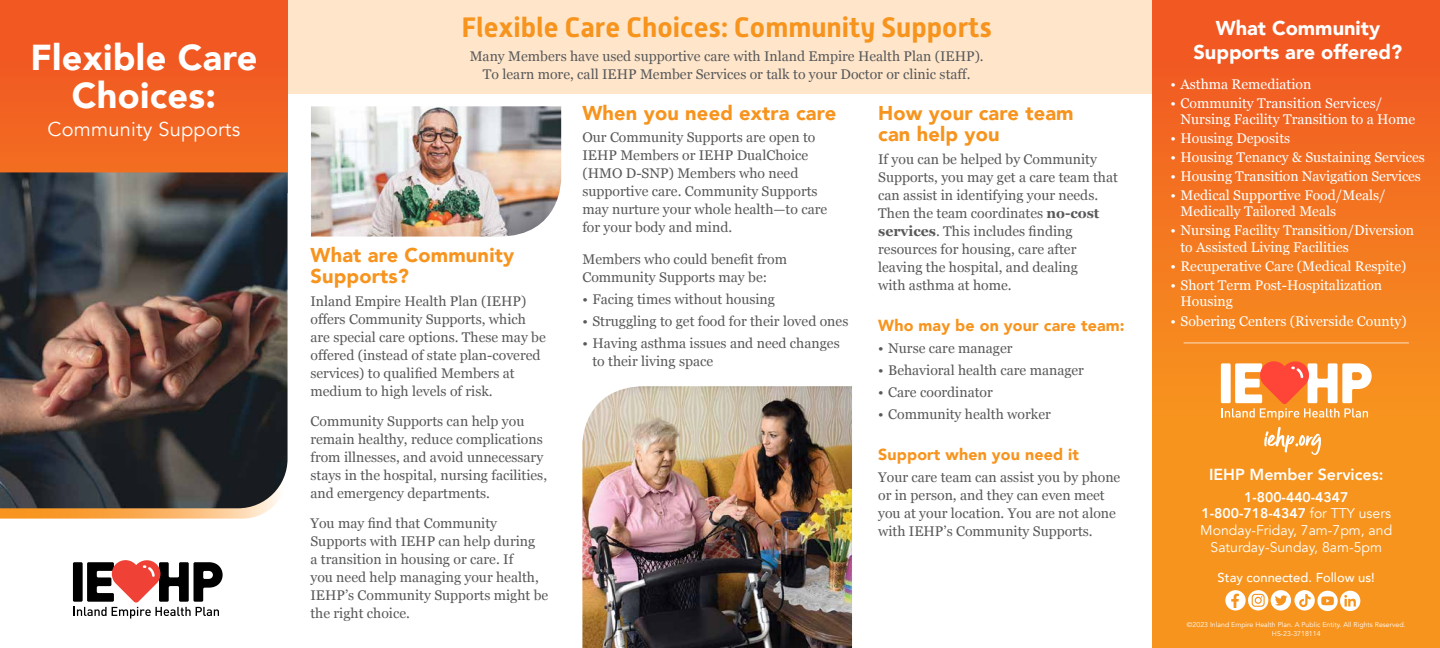
<style>
.page{position:relative;width:1440px;height:648px;background:#fff}
.page>*{position:absolute;margin:0;border:0;box-sizing:border-box;transform-origin:0 0}
.t1{font:900 36px/38px "Avenir";letter-spacing:.01em;color:#fff;text-align:center}
.t2{font:700 28px "Alwyn New";color:#f7941e}
.t3{font:900 20px/21px "Avenir";letter-spacing:.01em;color:#f7941e}
.t4{font:900 20px/24px "Avenir";color:#fff;text-align:center}
.t5{font:20px "Avenir";letter-spacing:.01em;color:#fff}
.t6{font:900 16px "Avenir";letter-spacing:.01em;color:#f7941e}
.t7{font:800 16px "Avenir";color:#fff}
.t8{font:14px/18px "Georgia";color:#58595b}
.t9{font:14px/16.8px "Georgia";color:#fff}
.t10{font:14px/16.8px "Avenir";color:#fff;text-align:center}
.t11{font:500 13px "Avenir";color:#fff}
.t12{font:7px/8.4px "Avenir";color:#fff;text-align:center}
.s1{font-weight:700}
.s2{font-weight:800}
</style>
<div class="page">
<div style="left:0;top:0;width:288px;height:648px;background:linear-gradient(to right,#f15f22,#f15f22)"></div>
<div style="left:0;top:420px;width:294px;height:228px;background:#fff"></div>
<div style="left:288px;top:0;width:865px;height:93px;background:#ffe6ca"></div>
<svg style="left:0;top:508px;width:271px;height:11px;background:#f5b163"></svg>
<img style="left:0;top:172px;width:288px;height:336px">
<div style="left:1152px;top:0;width:288px;height:648px;background:linear-gradient(to bottom,#f15b23,#f9a31c)"></div>
<svg style="left:73px;top:560px;width:150px;height:59px"></svg>
<hr style="left:1184px;top:342px;width:225px;height:1px;background:#fff">
<svg style="left:1221px;top:360px;width:151px;height:60px"></svg>
<svg style="left:1264px;top:427px;width:57px;height:28px"></svg>
<img style="left:311px;top:106px;width:251px;height:131px">
<img style="left:582px;top:386px;width:270px;height:262px">
<svg style="left:1225px;top:590px;width:135px;height:21px"></svg>
<h1 class="t1" style="left:30px;top:37px;width:229px">Flexible Care<br>Choices:</h1>
<h3 class="t5" style="left:48px;top:117px;width:194px">Community Supports</h3>
<h2 class="t2" style="left:462px;top:11px;width:532px">Flexible Care Choices: Community Supports</h2>
<p class="t8" style="left:470px;top:46px;width:516px;text-align:center">Many Members have used supportive care with Inland Empire Health Plan (IEHP).<br>To learn more, call IEHP Member Services or talk to your Doctor or clinic staff.</p>
<h3 class="t3" style="left:310px;top:244px;width:205px">What are Community<br>Supports?</h3>
<p class="t8" style="left:310px;top:291px;width:237px">Inland Empire Health Plan (IEHP) offers Community Supports, which are special care options. These may be offered (instead of state plan-covered services) to qualified Members at medium to high levels of risk.</p>
<p class="t8" style="left:310px;top:411px;width:238px">Community Supports can help you remain healthy, reduce complications from illnesses, and avoid unnecessary stays in the hospital, nursing facilities, and emergency departments.</p>
<p class="t8" style="left:310px;top:513px;width:239px">You may find that Community<br>Supports with IEHP can help during<br>a transition in housing or care. If<br>you need help managing your health,<br>IEHP’s Community Supports might be the right choice.</p>
<h3 class="t3" style="left:582px;top:102px;width:255px">When you need extra care</h3>
<p class="t8" style="left:582px;top:128px;width:246px">Our Community Supports are open to<br>IEHP Members or IEHP DualChoice (HMO D-SNP) Members who need supportive care. Community Supports may nurture your whole health—to care for your body and mind.</p>
<p class="t8" style="left:582px;top:250px;width:206px">Members who could benefit from<br>Community Supports may be:</p>
<p class="t8" style="left:582px;top:290px;width:194px">• Facing times without housing</p>
<p class="t8" style="left:582px;top:312px;width:267px">• Struggling to get food for their loved ones</p>
<p class="t8" style="left:592px;top:334px;width:249px;text-indent:-10px">• Having asthma issues and need changes to their living space</p>
<h3 class="t3" style="left:878px;top:102px;width:197px">How your care team can help you</h3>
<p class="t8" style="left:878px;top:149px;width:241px">If you can be helped by Community<br>Supports, you may get a care team that can assist in identifying your needs.<br>Then the team coordinates <span class="s1">no-cost services</span>. This includes finding resources for housing, care after leaving the hospital, and dealing<br>with asthma at home.</p>
<p class="t6" style="left:878px;top:312px;width:248px">Who may be on your care team:</p>
<p class="t8" style="left:878px;top:338px;width:136px">• Nurse care manager</p>
<p class="t8" style="left:878px;top:360px;width:207px">• Behavioral health care manager</p>
<p class="t8" style="left:878px;top:382px;width:116px">• Care coordinator</p>
<p class="t8" style="left:878px;top:404px;width:174px">• Community health worker</p>
<p class="t6" style="left:878px;top:441px;width:202px">Support when you need it</p>
<p class="t8" style="left:878px;top:468px;width:244px">Your care team can assist you by phone or in person, and they can even meet you at your location. You are not alone with IEHP’s Community Supports.</p>
<h3 class="t4" style="left:1194px;top:15px;width:210px">What Community<br>Supports are offered?</h3>
<p class="t9" style="left:1170px;top:75px;width:142px">• Asthma Remediation</p>
<p class="t9" style="left:1180px;top:94px;width:236px;text-indent:-10px">• Community Transition Services/<br>Nursing Facility Transition to a Home</p>
<p class="t9" style="left:1170px;top:129px;width:121px">• Housing Deposits</p>
<p class="t9" style="left:1170px;top:148px;width:256px">• Housing Tenancy &amp; Sustaining Services</p>
<p class="t9" style="left:1170px;top:167px;width:252px">• Housing Transition Navigation Services</p>
<p class="t9" style="left:1180px;top:186px;width:207px;text-indent:-10px">• Medical Supportive Food/Meals/<br>Medically Tailored Meals</p>
<p class="t9" style="left:1180px;top:221px;width:235px;text-indent:-10px">• Nursing Facility Transition/Diversion to Assisted Living Facilities</p>
<p class="t9" style="left:1170px;top:257px;width:237px">• Recuperative Care (Medical Respite)</p>
<p class="t9" style="left:1180px;top:276px;width:203px;text-indent:-10px">• Short Term Post-Hospitalization<br>Housing</p>
<p class="t9" style="left:1170px;top:313px;width:238px">• Sobering Centers (Riverside County)</p>
<p class="t7" style="left:1209px;top:462px;width:176px">IEHP Member Services:</p>
<p class="t10" style="left:1200px;top:489px;width:193px"><span class="s2">1-800-440-4347<br>1-800-718-4347</span> for TTY users<br>Monday-Friday, 7am-7pm, and<br>Saturday-Sunday, 8am-5pm</p>
<p class="t11" style="left:1218px;top:566px;width:159px">Stay connected. Follow us!</p>
<p class="t12" style="left:1187px;top:621px;width:220px">©2023 Inland Empire Health Plan. A Public Entity. All Rights Reserved.<br>HS-23-3718114</p>
</div>
